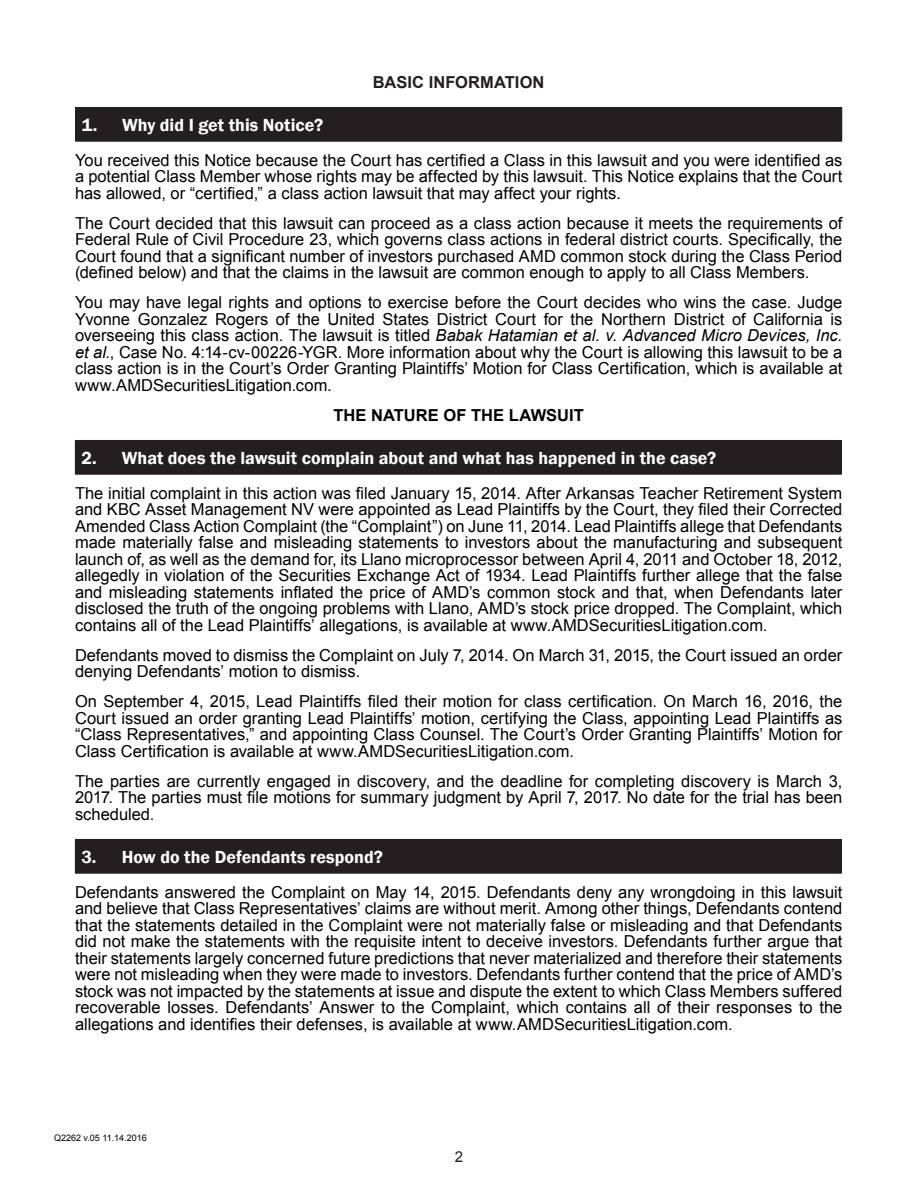
<style>
.page{position:relative;width:918px;height:1188px;background:#fff}
.page>*{position:absolute;margin:0;border:0;box-sizing:border-box;transform-origin:0 0}
.t1{font:600 18px "Franklin Gothic";color:#fff}
.t2{font:16.5px/16.5px "Arial";color:#000;text-align:justify}
.t3{font:700 16.5px "Arial";color:#000}
.t4{font:700 16.5px "Arial";letter-spacing:.005em;color:#231f20}
.t5{font:15px "Arial";color:#231f20}
.t6{font:9px "Arial";color:#000}
.s1{font-style:italic}
</style>
<div class="page">
<div style="left:76px;top:107px;width:766px;height:34px;background:#231f20"></div>
<hr style="left:75px;top:107px;width:767px;height:1px;background:#231f20">
<hr style="left:75px;top:108px;width:1px;height:33px;background:#231f20">
<hr style="left:75px;top:141px;width:767px;height:1px;background:#231f20">
<div style="left:75px;top:440px;width:766px;height:34px;background:#231f20"></div>
<hr style="left:75px;top:440px;width:767px;height:1px;background:#231f20">
<hr style="left:841px;top:441px;width:1px;height:33px;background:#231f20">
<hr style="left:75px;top:474px;width:767px;height:1px;background:#231f20">
<div style="left:75px;top:839px;width:766px;height:34px;background:#231f20"></div>
<hr style="left:75px;top:839px;width:767px;height:1px;background:#231f20">
<hr style="left:841px;top:840px;width:1px;height:33px;background:#231f20">
<hr style="left:75px;top:873px;width:767px;height:1px;background:#231f20">
<p class="t4" style="left:373px;top:71px;width:173px">BASIC INFORMATION</p>
<p class="t1" style="left:82px;top:114px;width:243px">1. Why did I get this Notice?</p>
<p class="t2" style="left:75px;top:152px;width:769px">You received this Notice because the Court has certified a Class in this lawsuit and you were identified as a potential Class Member whose rights may be affected by this lawsuit. This Notice explains that the Court has allowed, or “certified,” a class action lawsuit that may affect your rights.</p>
<p class="t2" style="left:75px;top:215px;width:769px">The Court decided that this lawsuit can proceed as a class action because it meets the requirements of Federal Rule of Civil Procedure 23, which governs class actions in federal district courts. Specifically, the Court found that a significant number of investors purchased AMD common stock during the Class Period (defined below) and that the claims in the lawsuit are common enough to apply to all Class Members.</p>
<p class="t2" style="left:75px;top:294px;width:769px">You may have legal rights and options to exercise before the Court decides who wins the case. Judge Yvonne Gonzalez Rogers of the United States District Court for the Northern District of California is overseeing this class action. The lawsuit is titled <span class="s1">Babak Hatamian et al. v. Advanced Micro Devices, Inc. et al.</span>, Case No. 4:14-cv-00226-YGR. More information about why the Court is allowing this lawsuit to be a class action is in the Court’s Order Granting Plaintiffs’ Motion for Class Certification, which is available at www.AMDSecuritiesLitigation.com.</p>
<p class="t3" style="left:333px;top:404px;width:252px">THE NATURE OF THE LAWSUIT</p>
<p class="t1" style="left:81px;top:447px;width:636px">2. What does the lawsuit complain about and what has happened in the case?</p>
<p class="t2" style="left:75px;top:485px;width:769px">The initial complaint in this action was filed January 15, 2014. After Arkansas Teacher Retirement System and KBC Asset Management NV were appointed as Lead Plaintiffs by the Court, they filed their Corrected Amended Class Action Complaint (the “Complaint”) on June 11, 2014. Lead Plaintiffs allege that Defendants made materially false and misleading statements to investors about the manufacturing and subsequent launch of, as well as the demand for, its Llano microprocessor between April 4, 2011 and October 18, 2012, allegedly in violation of the Securities Exchange Act of 1934. Lead Plaintiffs further allege that the false and misleading statements inflated the price of AMD’s common stock and that, when Defendants later disclosed the truth of the ongoing problems with Llano, AMD’s stock price dropped. The Complaint, which contains all of the Lead Plaintiffs’ allegations, is available at www.AMDSecuritiesLitigation.com.</p>
<p class="t2" style="left:75px;top:647px;width:769px">Defendants moved to dismiss the Complaint on July 7, 2014. On March 31, 2015, the Court issued an order denying Defendants’ motion to dismiss.</p>
<p class="t2" style="left:75px;top:693px;width:769px">On September 4, 2015, Lead Plaintiffs filed their motion for class certification. On March 16, 2016, the Court issued an order granting Lead Plaintiffs’ motion, certifying the Class, appointing Lead Plaintiffs as “Class Representatives,” and appointing Class Counsel. The Court’s Order Granting Plaintiffs’ Motion for Class Certification is available at www.AMDSecuritiesLitigation.com.</p>
<p class="t2" style="left:75px;top:773px;width:769px">The parties are currently engaged in discovery, and the deadline for completing discovery is March 3, 2017. The parties must file motions for summary judgment by April 7, 2017. No date for the trial has been scheduled.</p>
<p class="t1" style="left:81px;top:846px;width:303px">3. How do the Defendants respond?</p>
<p class="t2" style="left:75px;top:884px;width:769px">Defendants answered the Complaint on May 14, 2015. Defendants deny any wrongdoing in this lawsuit and believe that Class Representatives’ claims are without merit. Among other things, Defendants contend that the statements detailed in the Complaint were not materially false or misleading and that Defendants did not make the statements with the requisite intent to deceive investors. Defendants further argue that their statements largely concerned future predictions that never materialized and therefore their statements were not misleading when they were made to investors. Defendants further contend that the price of AMD’s stock was not impacted by the statements at issue and dispute the extent to which Class Members suffered recoverable losses. Defendants’ Answer to the Complaint, which contains all of their responses to the allegations and identifies their defenses, is available at www.AMDSecuritiesLitigation.com.</p>
<p class="t6" style="left:54px;top:1131px;width:94px">Q2262 v.05 11.14.2016</p>
<p class="t5" style="left:455px;top:1147px;width:10px">2</p>
</div>
